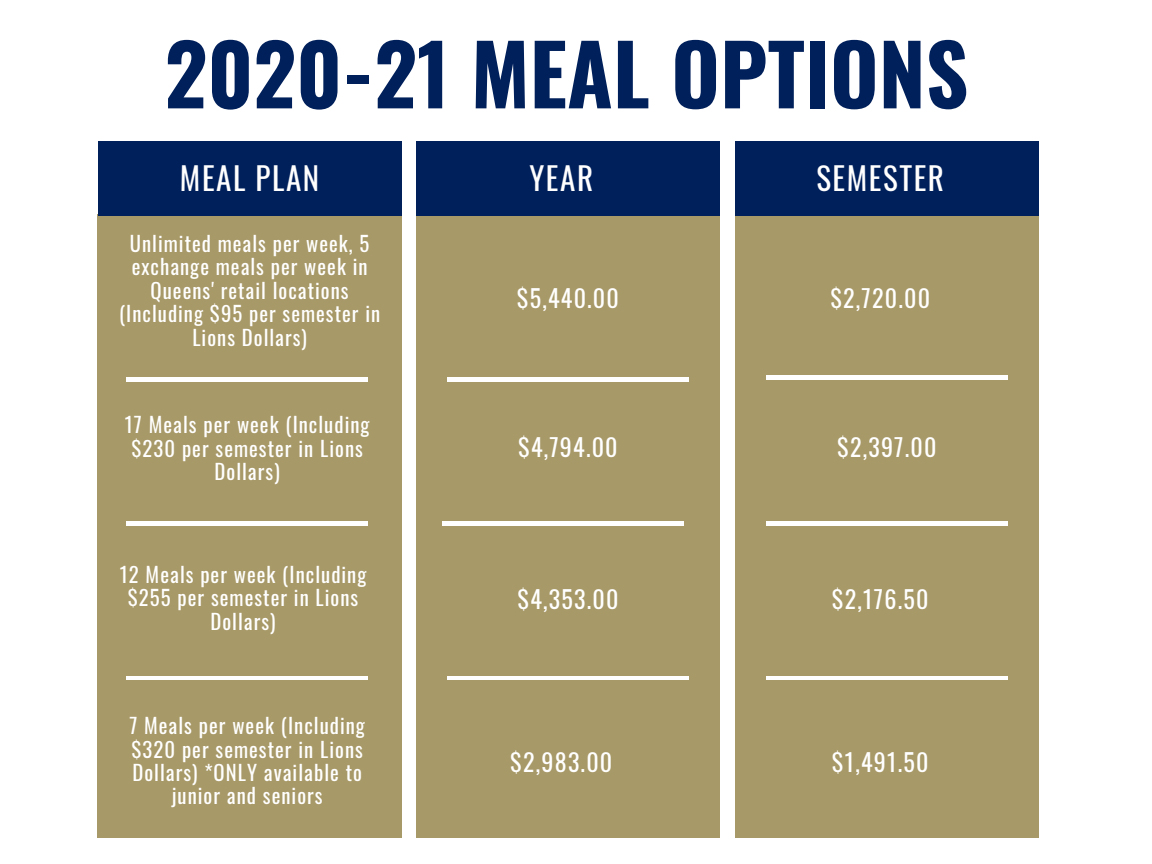
<style>
.page{position:relative;width:1152px;height:864px;background:#fff}
.page>*{position:absolute;margin:0;border:0;box-sizing:border-box;transform-origin:0 0}
.t1{font:700 83.4px "Oswald";color:#00205b}
.t2{font:31.05px "Oswald";letter-spacing:.05em;color:#fff}
.t3{font:24px "Oswald";letter-spacing:.05em;color:#fff}
.t4{font:20.7px/23.2px "Oswald";letter-spacing:.05em;color:#fff;text-align:center}
</style>
<div class="page">
<div style="left:98px;top:214px;width:304px;height:623px;background:#a89968"></div>
<hr style="left:126px;top:378px;width:242px;height:3px;background:#fff">
<div style="left:98px;top:141px;width:304px;height:75px;background:#00205b"></div>
<hr style="left:126px;top:522px;width:242px;height:3px;background:#fff">
<div style="left:416px;top:214px;width:304px;height:623px;background:#a89968"></div>
<hr style="left:447px;top:378px;width:242px;height:3px;background:#fff">
<hr style="left:442px;top:522px;width:242px;height:3px;background:#fff">
<div style="left:416px;top:141px;width:304px;height:75px;background:#00205b"></div>
<hr style="left:447px;top:677px;width:242px;height:3px;background:#fff">
<div style="left:735px;top:214px;width:304px;height:623px;background:#a89968"></div>
<hr style="left:766px;top:376px;width:242px;height:3px;background:#fff">
<hr style="left:766px;top:522px;width:242px;height:3px;background:#fff">
<div style="left:735px;top:141px;width:304px;height:75px;background:#00205b"></div>
<hr style="left:766px;top:677px;width:242px;height:3px;background:#fff">
<hr style="left:126px;top:677px;width:242px;height:3px;background:#fff">
<h1 class="t1" style="left:165px;top:9px;width:805px">2020-21 MEAL OPTIONS</h1>
<h2 class="t2" style="left:180px;top:154px;width:141px">MEAL PLAN</h2>
<p class="t4" style="left:119px;top:231px;width:263px">Unlimited meals per week, 5 exchange meals per week in<br>Queens' retail locations (Including $95 per semester in<br>Lions Dollars)</p>
<p class="t4" style="left:125px;top:412px;width:246px">17 Meals per week (Including $230 per semester in Lions<br>Dollars)</p>
<p class="t4" style="left:120px;top:562px;width:248px">12 Meals per week (Including $255 per semester in Lions<br>Dollars)</p>
<p class="t4" style="left:129px;top:713px;width:237px">7 Meals per week (Including $320 per semester in Lions<br>Dollars) *ONLY available to junior and seniors</p>
<h2 class="t2" style="left:529px;top:154px;width:65px">YEAR</h2>
<p class="t3" style="left:517px;top:279px;width:104px">$5,440.00</p>
<h2 class="t2" style="left:816px;top:154px;width:129px">SEMESTER</h2>
<p class="t3" style="left:830px;top:279px;width:101px">$2,720.00</p>
<p class="t3" style="left:518px;top:428px;width:101px">$4,794.00</p>
<p class="t3" style="left:837px;top:428px;width:101px">$2,397.00</p>
<p class="t3" style="left:517px;top:580px;width:103px">$4,353.00</p>
<p class="t3" style="left:832px;top:580px;width:98px">$2,176.50</p>
<p class="t3" style="left:510px;top:743px;width:104px">$2,983.00</p>
<p class="t3" style="left:832px;top:743px;width:98px">$1,491.50</p>
</div>
